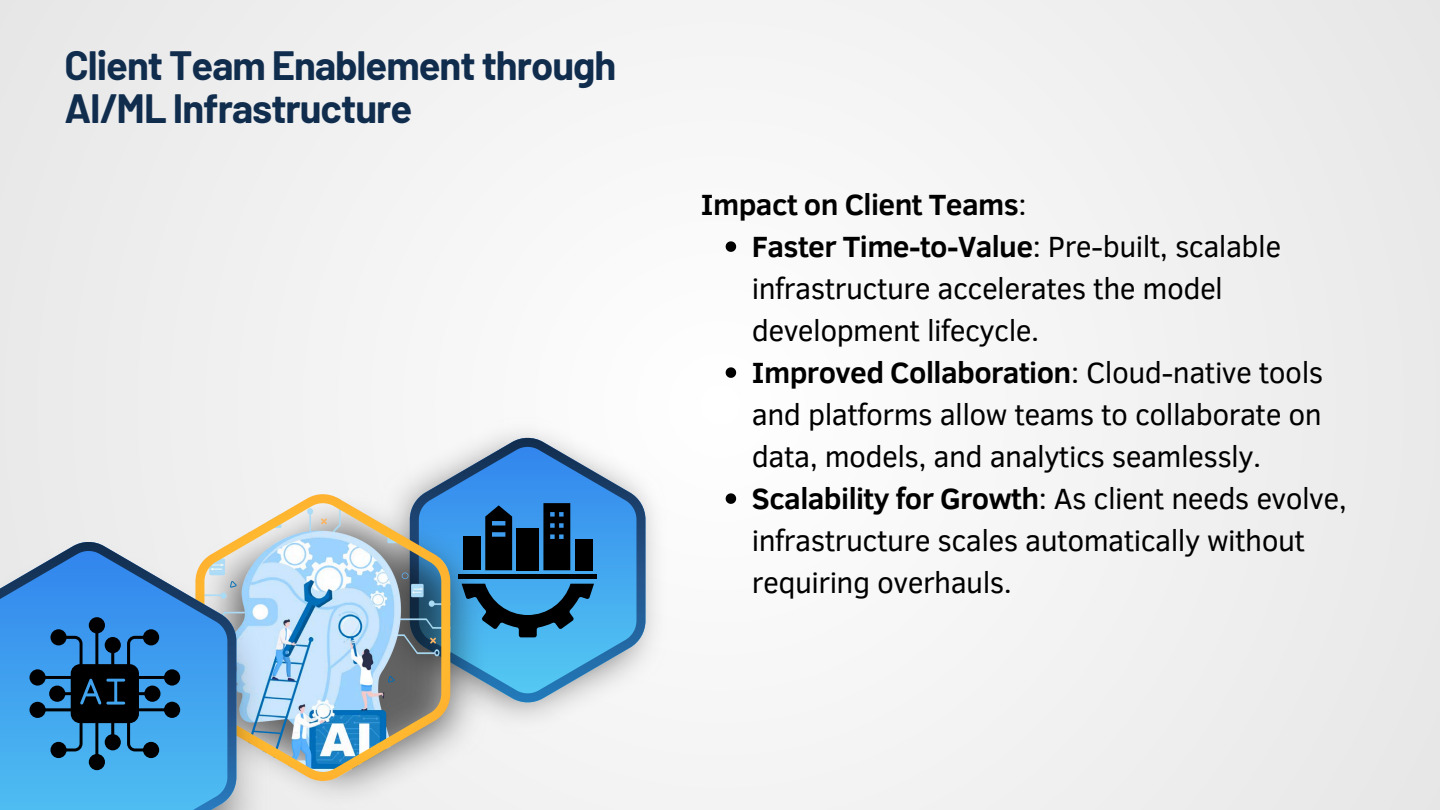
<style>
.page{position:relative;width:1440px;height:810px;background:#f2f2f2}
.page>*{position:absolute;margin:0;border:0;box-sizing:border-box;transform-origin:0 0}
.t1{font:700 40px/42.8px "Barlow";letter-spacing:-.025em;color:#112d4e}
.t2{font:30px/42px "Clear Sans";letter-spacing:-.02em;color:#000}
.t3{font:700 30px "Clear Sans";letter-spacing:-.02em;color:#000}
.s1{font-weight:400}
.s2{font-weight:700}
</style>
<div class="page">
<img style="left:378px;top:417px;width:291px;height:320px;border-radius:8px">
<svg style="left:410px;top:437px;width:235px;height:266px"></svg>
<img style="left:291px;top:489px;width:198px;height:308px">
<svg style="left:234px;top:494px;width:216px;height:287px"></svg>
<img style="left:236px;top:543px;width:35px;height:267px">
<svg style="left:0;top:541px;width:236px;height:269px"></svg>
<hr style="left:95px;top:630px;width:3px;height:37px;background:#000">
<div style="left:89px;top:617px;width:16px;height:16px;background:#000;border-radius:50%"></div>
<div style="left:143px;top:629px;width:16px;height:16px;background:#000;border-radius:50%"></div>
<div style="left:51px;top:629px;width:16px;height:16px;background:#000;border-radius:50%"></div>
<hr style="left:136px;top:676px;width:31px;height:3px;background:#000">
<div style="left:164px;top:669px;width:16px;height:17px;background:#000;border-radius:50%"></div>
<div style="left:144px;top:686px;width:17px;height:16px;background:#000;border-radius:50%"></div>
<hr style="left:136px;top:708px;width:31px;height:3px;background:#000">
<div style="left:164px;top:702px;width:16px;height:16px;background:#000;border-radius:50%"></div>
<hr style="left:95px;top:720px;width:3px;height:37px;background:#000">
<div style="left:89px;top:754px;width:16px;height:16px;background:#000;border-radius:50%"></div>
<div style="left:143px;top:742px;width:16px;height:16px;background:#000;border-radius:50%"></div>
<div style="left:51px;top:742px;width:16px;height:16px;background:#000;border-radius:50%"></div>
<hr style="left:43px;top:676px;width:31px;height:3px;background:#000">
<div style="left:29px;top:669px;width:17px;height:17px;background:#000;border-radius:50%"></div>
<svg style="left:62px;top:636px;width:85px;height:115px"></svg>
<div style="left:49px;top:686px;width:16px;height:16px;background:#000;border-radius:50%"></div>
<hr style="left:43px;top:708px;width:31px;height:3px;background:#000">
<div style="left:29px;top:702px;width:17px;height:16px;background:#000;border-radius:50%"></div>
<svg style="left:462px;top:584px;width:132px;height:53px"></svg>
<hr style="left:458px;top:575px;width:139px;height:4px;background:#000">
<div style="left:463px;top:537px;width:18px;height:33px;background:#000"></div>
<div style="left:517px;top:528px;width:22px;height:42px;background:#000"></div>
<div style="left:575px;top:539px;width:18px;height:31px;background:#000"></div>
<svg style="left:543px;top:503px;width:27px;height:67px"></svg>
<svg style="left:485px;top:505px;width:27px;height:65px"></svg>
<svg style="left:726px;top:241px;width:10px;height:11px"></svg>
<svg style="left:726px;top:367px;width:10px;height:11px"></svg>
<svg style="left:726px;top:493px;width:10px;height:11px"></svg>
<p class="t1" style="left:64px;top:43px;width:553px">Client Team Enablement through<br>AI/ML Infrastructure</p>
<p class="t3" style="left:701px;top:183px;width:327px">Impact on Client Teams<span class="s1">:</span></p>
<p class="t2" style="left:752px;top:224px;width:531px"><span class="s2">Faster Time-to-Value</span>: Pre-built, scalable infrastructure accelerates the model development lifecycle.</p>
<p class="t2" style="left:752px;top:350px;width:573px;text-align:justify"><span class="s2">Improved Collaboration</span>: Cloud-native tools and platforms allow teams to collaborate on data, models, and analytics seamlessly.</p>
<p class="t2" style="left:752px;top:476px;width:596px"><span class="s2">Scalability for Growth</span>: As client needs evolve, infrastructure scales automatically without requiring overhauls.</p>
</div>
